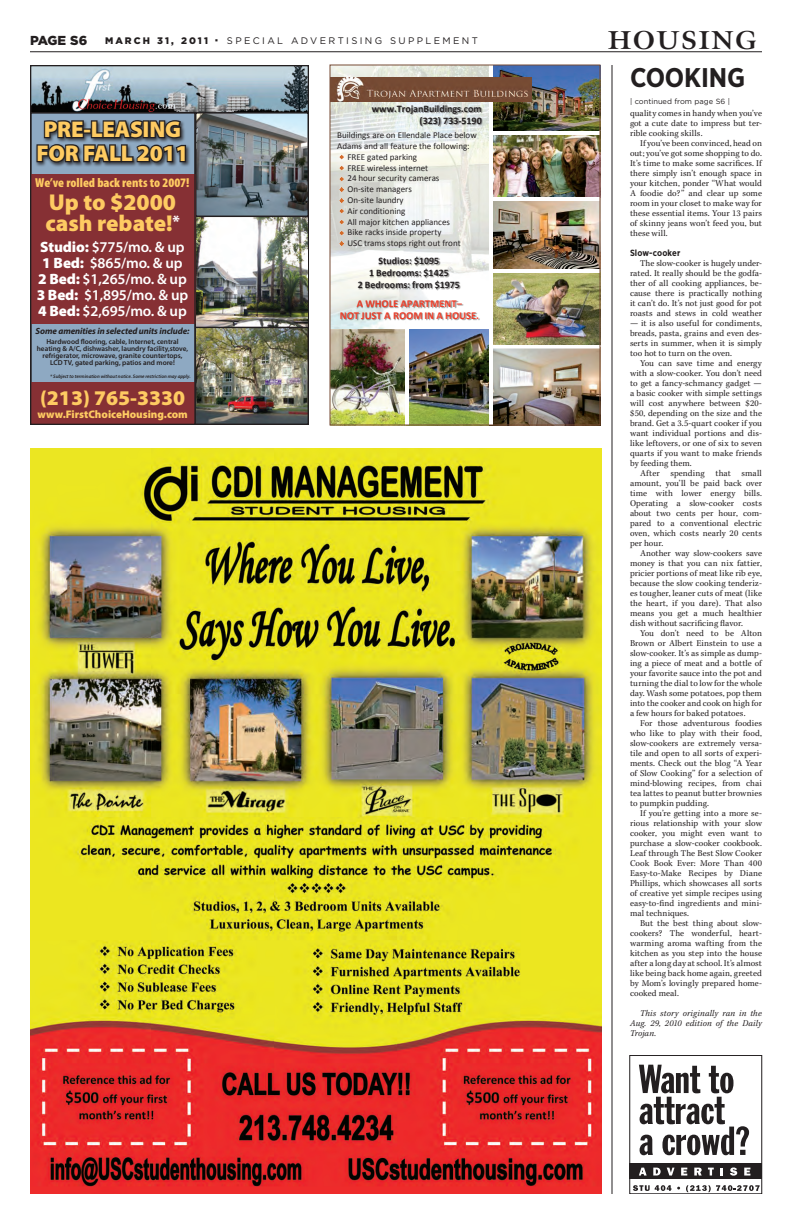
<style>
.page{position:relative;width:792px;height:1224px;background:#fff}
.page>*{position:absolute;margin:0;border:0;box-sizing:border-box;transform-origin:0 0}
.t1{font:700 27px "Gotham Narrow";letter-spacing:-.005em;color:#231f20}
.t2{font:700 25.8px "Meno";letter-spacing:.075em;color:#231f20}
.t3{font:900 23px/21px "Myriad Pro";color:#fecb62}
.t4{font:900 22.8px/24px "Myriad Pro";letter-spacing:-.01em;color:#fecb62;text-align:center}
.t5{font:900 21px "Myriad Pro";color:#fecb62}
.t6{font:600 15px/16px "Myriad Pro";letter-spacing:-.01em;color:#fff;text-align:center}
.t7{font:900 condensed 13px "Myriad Pro";color:#fecb62}
.t8{font:900 13px "Gotham";letter-spacing:-.025em;color:#231f20}
.t9{font:900 11px "Myriad Pro";color:#fecb62}
.t10{font:700 10.6px/12.6px "Calibri";color:#ef3d28;text-align:center}
.t11{font:700 10px/12px "Calibri";color:#231f20;text-align:right}
.t12{font:9.5px "Gotham";letter-spacing:.25em;color:#231f20}
.t13{font:9px/10px "Kepl MM 385 575 9";letter-spacing:.01em;color:#231f20;text-align:justify}
.t14{font:9px "Calibri";color:#231f20}
.t15{font:9px/10px "Kepl MM It 385 575 9";letter-spacing:.01em;color:#231f20;text-align:justify}
.t16{font:italic 700 9px "Myriad Pro";letter-spacing:-.01em;color:#231f20}
.t17{font:700 9px "Gotham Narrow";color:#231f20}
.t18{font:7.5px "Gotham";color:#231f20}
.t19{font:600 7.2px/7.2px "Myriad Pro";color:#231f20;text-align:center}
.t20{font:italic 600 5px "Myriad Pro";color:#231f20}
.s1{font-weight:900}
.s2{font-family:"Century";font-size:8px}
</style>
<div class="page">
<hr style="left:30px;top:51px;width:732px;height:1px;background:#231f20">
<div style="left:630px;top:1164px;width:132px;height:15px;background:#231f20"></div>
<div style="left:630px;top:1055px;width:132px;height:139px;border:1px solid #231f20"></div>
<svg style="left:639px;top:1065px;width:110px;height:90px"></svg>
<svg style="left:639px;top:1168px;width:8px;height:8px"></svg>
<svg style="left:653px;top:1168px;width:8px;height:8px"></svg>
<svg style="left:667px;top:1168px;width:8px;height:8px"></svg>
<svg style="left:681px;top:1168px;width:6px;height:8px"></svg>
<svg style="left:694px;top:1168px;width:8px;height:8px"></svg>
<svg style="left:708px;top:1168px;width:6px;height:8px"></svg>
<svg style="left:721px;top:1168px;width:2px;height:8px"></svg>
<svg style="left:730px;top:1168px;width:7px;height:8px"></svg>
<svg style="left:744px;top:1168px;width:6px;height:8px"></svg>
<svg style="left:633px;top:1185px;width:47px;height:6px"></svg>
<svg style="left:686px;top:1185px;width:74px;height:7px"></svg>
<img style="left:30px;top:449px;width:571px;height:745px">
<img style="left:32px;top:67px;width:275px;height:45px">
<img style="left:196px;top:114px;width:111px;height:213px">
<img style="left:196px;top:329px;width:111px;height:94px">
<div style="left:195px;top:112px;width:114px;height:105px;border:1px solid #231f20"></div>
<div style="left:31px;top:113px;width:164px;height:311px;background:#8ea9c2"></div>
<div style="left:30px;top:383px;width:165px;height:42px;background:#863034"></div>
<div style="left:30px;top:174px;width:165px;height:150px;background:#863034"></div>
<div style="left:30px;top:65px;width:279px;height:360px;border:1px solid #231f20"></div>
<div style="left:35px;top:119px;width:156px;height:49px;background:#231f20;opacity:.75"></div>
<svg style="left:35px;top:104px;width:152px;height:60px"></svg>
<img style="left:332px;top:67px;width:157px;height:262px">
<img style="left:332px;top:329px;width:157px;height:95px">
<img style="left:493px;top:67px;width:106px;height:278px">
<img style="left:493px;top:349px;width:106px;height:75px">
<hr style="left:489px;top:131px;width:111px;height:4px;background:#fff">
<hr style="left:489px;top:197px;width:111px;height:4px;background:#fff">
<hr style="left:489px;top:269px;width:111px;height:4px;background:#fff">
<img style="left:332px;top:77px;width:200px;height:24px">
<img style="left:365px;top:99px;width:125px;height:17px">
<img style="left:413px;top:111px;width:39px;height:17px">
<img style="left:452px;top:111px;width:3px;height:17px">
<img style="left:455px;top:111px;width:35px;height:17px">
<img style="left:350px;top:293px;width:100px;height:13px">
<img style="left:450px;top:293px;width:21px;height:13px">
<img style="left:333px;top:306px;width:21px;height:18px">
<img style="left:354px;top:306px;width:134px;height:18px">
<svg style="left:337px;top:154px;width:6px;height:92px"></svg>
<img style="left:372px;top:251px;width:75px;height:12px">
<img style="left:363px;top:263px;width:94px;height:12px">
<img style="left:351px;top:275px;width:117px;height:18px">
<hr style="left:405px;top:329px;width:4px;height:96px;background:#fff">
<div style="left:330px;top:65px;width:271px;height:361px;border:1px solid #764b34"></div>
<hr style="left:612px;top:65px;width:1px;height:1129px;background:#231f20">
<h3 class="t8" style="left:30px;top:33px;width:59px">PAGE S6</h3>
<p class="t12" style="left:105px;top:35px;width:375px"><span class="s1">MARCH 31, 2011</span> <span class="s2">▪</span> SPECIAL ADVERTISING SUPPLEMENT</p>
<h2 class="t2" style="left:608px;top:24px;width:150px">HOUSING</h2>
<h3 class="t4" style="left:36px;top:116px;width:154px">PRE-LEASING<br>FOR FALL 2011</h3>
<h3 class="t7" style="left:35px;top:174px;width:156px">We’ve rolled back rents to 2007!</h3>
<h3 class="t3" style="left:45px;top:191px;width:136px">Up to $2000 cash rebate!<sup>*</sup></h3>
<h3 class="t6" style="left:37px;top:238px;width:153px"><span class="s1">Studio:</span> $775/mo. &amp; up<br><span class="s1">1 Bed:</span> $865/mo. &amp; up<br><span class="s1">2 Bed:</span> $1,265/mo. &amp; up<br><span class="s1">3 Bed:</span> $1,895/mo. &amp; up<br><span class="s1">4 Bed:</span> $2,695/mo. &amp; up</h3>
<p class="t16" style="left:36px;top:326px;width:155px">Some amenities in selected units include:</p>
<p class="t19" style="left:37px;top:337px;width:153px">Hardwood flooring, cable, Internet, central heating &amp; A/C, dishwasher, laundry facility,stove, refrigerator, microwave, granite countertops, LCD TV, gated parking, patios and more!</p>
<p class="t20" style="left:50px;top:374px;width:142px">* Subject to termination without notice. Some restriction may apply.</p>
<h3 class="t5" style="left:40px;top:384px;width:147px">(213) 765-3330</h3>
<p class="t9" style="left:37px;top:407px;width:152px">www.FirstChoiceHousing.com</p>
<p class="t11" style="left:372px;top:102px;width:111px">www.TrojanBuildings.com (323) 733-5190</p>
<p class="t14" style="left:337px;top:130px;width:141px">Buildings are on Ellendale Place below</p>
<p class="t14" style="left:337px;top:140px;width:134px">Adams and all feature the following:</p>
<p class="t14" style="left:348px;top:151px;width:71px">FREE gated parking</p>
<p class="t14" style="left:348px;top:162px;width:82px">FREE wireless internet</p>
<p class="t14" style="left:348px;top:173px;width:93px">24 hour security cameras</p>
<p class="t14" style="left:348px;top:184px;width:66px">On-site managers</p>
<p class="t14" style="left:348px;top:194px;width:58px">On-site laundry</p>
<p class="t14" style="left:348px;top:205px;width:59px">Air conditioning</p>
<p class="t14" style="left:348px;top:216px;width:104px">All major kitchen appliances</p>
<p class="t14" style="left:348px;top:227px;width:95px">Bike racks inside property</p>
<p class="t14" style="left:348px;top:238px;width:115px">USC trams stops right out front</p>
<p class="t11" style="left:358px;top:254px;width:104px;text-align:center">Studios: $1095<br>1 Bedrooms: $1425<br>2 Bedrooms: from $1975</p>
<p class="t10" style="left:340px;top:296px;width:141px">A WHOLE APARTMENT–<br>NOT JUST A ROOM IN A HOUSE.</p>
<h1 class="t1" style="left:630px;top:62px;width:114px">Cooking</h1>
<p class="t18" style="left:630px;top:97px;width:102px">| continued from page S6 |</p>
<p class="t13" style="left:630px;top:108px;width:134px">quality comes in handy when you’ve got a cute date to impress but ter&shy;rible cooking skills.</p>
<p class="t13" style="left:630px;top:138px;width:134px;text-indent:10px">If you’ve been convinced, head on out; you’ve got some shopping to do.<br>It’s time to make some sacrifices. If there simply isn’t enough space in your kitchen, ponder “What would A foodie do?” and clear up some room in your closet to make way for these essential items. Your 13 pairs of skinny jeans won’t feed you, but these will.</p>
<p class="t17" style="left:630px;top:248px;width:52px">Slow-cooker</p>
<p class="t13" style="left:630px;top:258px;width:134px;text-indent:10px">The slow-cooker is hugely under&shy;rated. It really should be the godfa&shy;ther of all cooking appliances, be&shy;cause there is practically nothing it can’t do. It’s not just good for pot roasts and stews in cold weather</p>
<p class="t13" style="left:630px;top:318px;width:134px">— it is also useful for condiments, breads, pasta, grains and even des&shy;serts in summer, when it is simply too hot to turn on the oven.</p>
<p class="t13" style="left:630px;top:358px;width:134px;text-indent:10px">You can save time and energy with a slow-cooker. You don’t need to get a fancy-schmancy gadget — a basic cooker with simple settings will cost anywhere between $20- $50, depending on the size and the brand. Get a 3.5-quart cooker if you want individual portions and dis&shy;like leftovers, or one of six to seven quarts if you want to make friends by feeding them.</p>
<p class="t13" style="left:630px;top:468px;width:134px;text-indent:10px">After spending that small amount, you’ll be paid back over time with lower energy bills.<br>Operating a slow-cooker costs about two cents per hour, com&shy;pared to a conventional electric oven, which costs nearly 20 cents per hour.</p>
<p class="t13" style="left:630px;top:548px;width:134px;text-indent:10px">Another way slow-cookers save money is that you can nix fattier, pricier portions of meat like rib eye, because the slow cooking tenderiz&shy;es tougher, leaner cuts of meat (like the heart, if you dare). That also means you get a much healthier dish without sacrificing flavor.</p>
<p class="t13" style="left:630px;top:628px;width:134px;text-indent:10px">You don’t need to be Alton Brown or Albert Einstein to use a slow-cooker. It’s as simple as dump&shy;ing a piece of meat and a bottle of your favorite sauce into the pot and turning the dial to low for the whole day. Wash some potatoes, pop them into the cooker and cook on high for a few hours for baked potatoes.</p>
<p class="t13" style="left:630px;top:718px;width:134px;text-indent:10px">For those adventurous foodies who like to play with their food, slow-cookers are extremely versa&shy;tile and open to all sorts of experi&shy;ments. Check out the blog “A Year of Slow Cooking” for a selection of mind-blowing recipes, from chai tea lattes to peanut butter brownies to pumpkin pudding.</p>
<p class="t13" style="left:630px;top:808px;width:134px;text-indent:10px">If you’re getting into a more se&shy;rious relationship with your slow cooker, you might even want to purchase a slow-cooker cookbook.<br>Leaf through The Best Slow Cooker Cook Book Ever: More Than 400<br>Easy-to-Make Recipes by Diane Phillips, which showcases all sorts of creative yet simple recipes using easy-to-find ingredients and mini&shy;mal techniques.</p>
<p class="t13" style="left:630px;top:918px;width:133px;text-indent:10px">But the best thing about slow&shy;cookers? The wonderful, heart&shy;warming aroma wafting from the kitchen as you step into the house after a long day at school. It’s almost like being back home again, greeted by Mom’s lovingly prepared home&shy;cooked meal.</p>
<p class="t15" style="left:630px;top:1008px;width:133px;text-indent:10px">This story originally ran in the Aug. 29, 2010 edition of the Daily Trojan.</p>
</div>
